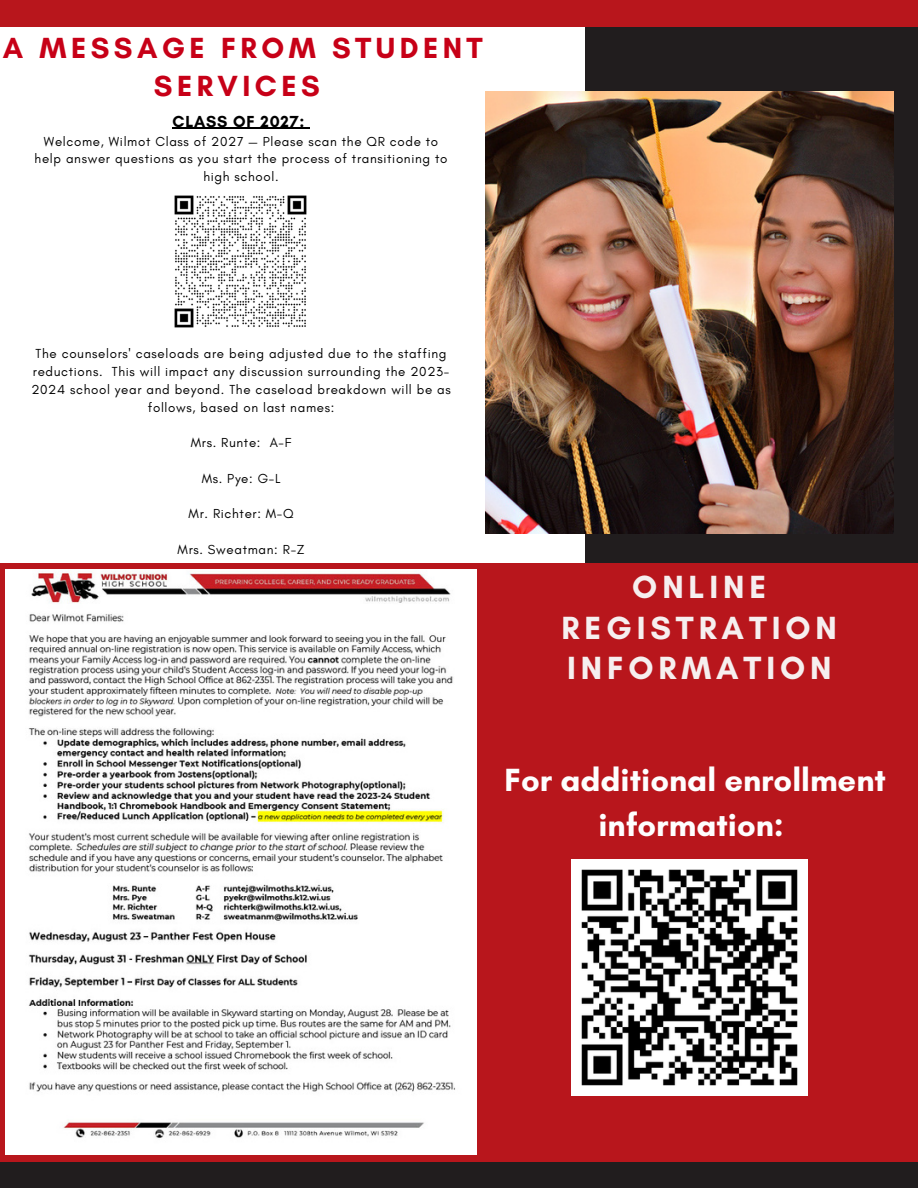
<style>
.page{position:relative;width:918px;height:1188px;background:#fff}
.page>*{position:absolute;margin:0;border:0;box-sizing:border-box;transform-origin:0 0}
.t1{font:700 32.7px/45px "Glacial Indifference";color:#fefefe;text-align:center}
.t2{font:700 32.7px/40.5px "Glacial Indifference";letter-spacing:.15em;color:#f6efef;text-align:center}
.t3{font:700 29.7px/37.2px "Glacial Indifference";letter-spacing:.15em;color:#c70017;text-align:center}
.t4{font:700 16.35px "Glacial Indifference";letter-spacing:.05em;color:#000}
.t5{font:13.35px/17.7px "Glacial Indifference";letter-spacing:.05em;color:#000;text-align:center}
</style>
<div class="page">
<div style="left:585px;top:13px;width:333px;height:571px;background:#211d1e"></div>
<div style="left:0;top:563px;width:918px;height:602px;background:#b8161c"></div>
<div style="left:0;top:0;width:918px;height:27px;background:#b8161c"></div>
<div style="left:0;top:1162px;width:918px;height:26px;background:#211d1e"></div>
<img style="left:486px;top:92px;width:408px;height:442px">
<img style="left:5px;top:569px;width:472px;height:585px">
<hr style="left:173px;top:128px;width:132px;height:1px;background:#000">
<img style="left:571px;top:860px;width:237px;height:236px">
<img style="left:174px;top:195px;width:133px;height:133px">
<p class="t3" style="left:3px;top:29px;width:482px">A MESSAGE FROM STUDENT<br>SERVICES</p>
<p class="t4" style="left:173px;top:111px;width:134px">CLASS OF 2027:</p>
<p class="t5" style="left:35px;top:132px;width:414px">Welcome, Wilmot Class of 2027 — Please scan the QR code to help answer questions as you start the process of transitioning to high school.</p>
<p class="t5" style="left:31px;top:345px;width:421px">The counselors' caseloads are being adjusted due to the staffing reductions. This will impact any discussion surrounding the 2023- 2024 school year and beyond. The caseload breakdown will be as follows, based on last names:</p>
<p class="t5" style="left:191px;top:434px;width:102px">Mrs. Runte: A-F</p>
<p class="t5" style="left:202px;top:469px;width:80px">Ms. Pye: G-L</p>
<p class="t5" style="left:189px;top:505px;width:106px">Mr. Richter: M-Q</p>
<p class="t5" style="left:178px;top:540px;width:128px">Mrs. Sweatman: R-Z</p>
<p class="t2" style="left:562px;top:567px;width:277px">ONLINE<br>REGISTRATION<br>INFORMATION</p>
<p class="t1" style="left:505px;top:757px;width:383px">For additional enrollment information:</p>
</div>
